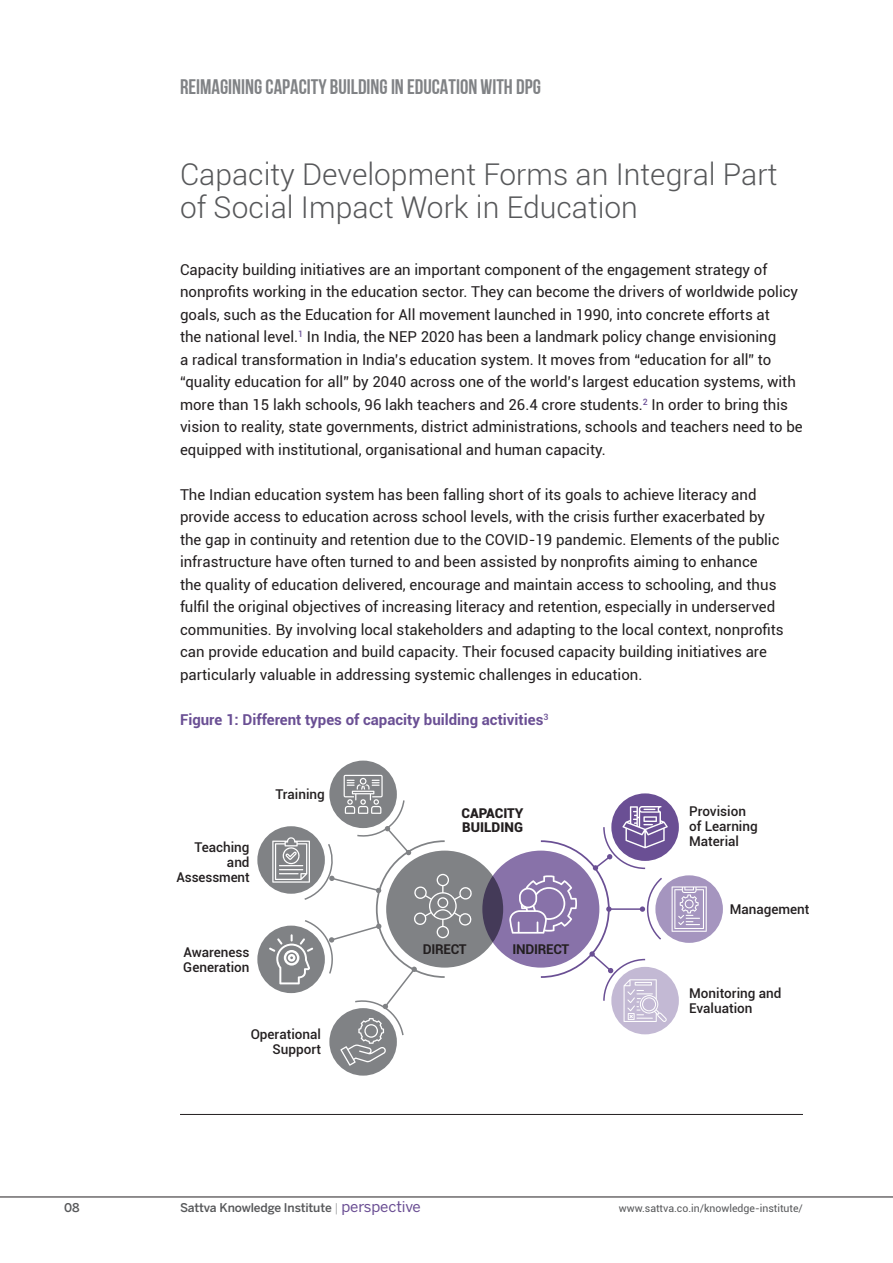
<style>
.page{position:relative;width:893px;height:1263px;background:#fff}
.page>*{position:absolute;margin:0;border:0;box-sizing:border-box;transform-origin:0 0}
.Heading{font:300 30px/33px "Roboto";color:#57585a}
.t1{font:21px "Bebas Neue Cyrillic";color:#808285}
.Body_Text{font:15px/22.5px "Roboto";color:#231f20}
.Body_Text-2{font:700 15px "Roboto";color:#6a4f94}
.Body_Text-3{font:500 13.5px/15px "Roboto";color:#231f20}
.Body_Text-4{font:900 13.5px/13.5px "Roboto";color:#231f20}
.Body_Text-5{font:700 13.5px "Roboto";letter-spacing:-.02em;color:#231f20}
.t2{font:500 12px "Benton Sans";letter-spacing:-.01em;color:#57585a}
.t3{font:10.5px "Roboto";color:#57585a}
.s1{font-weight:300;color:#808285}
.s2{font-weight:400;font-size:15px;color:#6b4f94}
</style>
<div class="page">
<hr style="left:0;top:1197px;width:893px;height:1px;background:#231f20">
<hr style="left:180px;top:1114px;width:623px;height:1px;background:#231f20">
<div style="left:611px;top:793px;width:68px;height:68px;background:#6a4f94;border-radius:50%"></div>
<div style="left:655px;top:875px;width:68px;height:68px;background:#a595bf;border-radius:50%"></div>
<div style="left:611px;top:967px;width:68px;height:67px;background:#c3b9d4;border-radius:50%"></div>
<div style="left:329px;top:761px;width:68px;height:67px;background:#808285;border-radius:50%"></div>
<div style="left:257px;top:826px;width:68px;height:68px;background:#808285;border-radius:50%"></div>
<div style="left:329px;top:1008px;width:68px;height:68px;background:#808285;border-radius:50%"></div>
<div style="left:257px;top:925px;width:68px;height:68px;background:#808285;border-radius:50%"></div>
<div style="left:482px;top:851px;width:117px;height:117px;background:#8872a9;border-radius:50%"></div>
<svg style="left:386px;top:851px;width:117px;height:117px;background:#676573"></svg>
<svg style="left:269px;top:775px;width:203px;height:291px"></svg>
<svg style="left:509px;top:806px;width:198px;height:216px"></svg>
<p class="t2" style="left:64px;top:1200px;width:17px">08</p>
<h2 class="t1" style="left:180px;top:75px;width:362px">REIMAGINING CAPACITY BUILDING IN EDUCATION WITH DPG</h2>
<p class="Heading" style="left:180px;top:156px;width:599px">Capacity Development Forms an Integral Part of Social Impact Work in Education</p>
<p class="Body_Text" style="left:180px;top:257px;width:624px">Capacity building initiatives are an important component of the engagement strategy of nonprofits working in the education sector. They can become the drivers of worldwide policy goals, such as the Education for All movement launched in 1990, into concrete efforts at<br>the national level.<sup>1</sup> In India, the NEP 2020 has been a landmark policy change envisioning<br>a radical transformation in India’s education system. It moves from “education for all” to “quality education for all” by 2040 across one of the world’s largest education systems, with more than 15 lakh schools, 96 lakh teachers and 26.4 crore students.<sup>2</sup> In order to bring this vision to reality, state governments, district administrations, schools and teachers need to be equipped with institutional, organisational and human capacity.</p>
<p class="Body_Text" style="left:180px;top:482px;width:605px">The Indian education system has been falling short of its goals to achieve literacy and provide access to education across school levels, with the crisis further exacerbated by the gap in continuity and retention due to the COVID-19 pandemic. Elements of the public infrastructure have often turned to and been assisted by nonprofits aiming to enhance<br>the quality of education delivered, encourage and maintain access to schooling, and thus fulfil the original objectives of increasing literacy and retention, especially in underserved communities. By involving local stakeholders and adapting to the local context, nonprofits can provide education and build capacity. Their focused capacity building initiatives are particularly valuable in addressing systemic challenges in education.</p>
<p class="Body_Text-2" style="left:180px;top:709px;width:370px">Figure 1: Different types of capacity building activities<sup>3</sup></p>
<p class="Body_Text-3" style="left:177px;top:839px;width:75px;text-align:right">Teaching and<br>Assessment</p>
<p class="Body_Text-3" style="left:183px;top:944px;width:68px">Awareness<br>Generation</p>
<p class="Body_Text-3" style="left:275px;top:786px;width:51px">Training</p>
<p class="Body_Text-3" style="left:251px;top:1026px;width:72px;text-align:right">Operational<br>Support</p>
<p class="Body_Text-4" style="left:461px;top:806px;width:63px">CAPACITY<br>BUILDING</p>
<p class="Body_Text-5" style="left:423px;top:940px;width:45px">DIRECT</p>
<p class="Body_Text-5" style="left:512px;top:940px;width:58px">INDIRECT</p>
<p class="Body_Text-3" style="left:689px;top:803px;width:70px">Provision of Learning<br>Material</p>
<p class="Body_Text-3" style="left:730px;top:901px;width:81px">Management</p>
<p class="Body_Text-3" style="left:689px;top:985px;width:94px">Monitoring and<br>Evaluation</p>
<p class="t2" style="left:180px;top:1200px;width:242px">Sattva Knowledge Institute <span class="s1">|</span> <span class="s2">perspective</span></p>
<p class="t3" style="left:619px;top:1201px;width:186px">www.sattva.co.in/knowledge-institute/</p>
</div>
